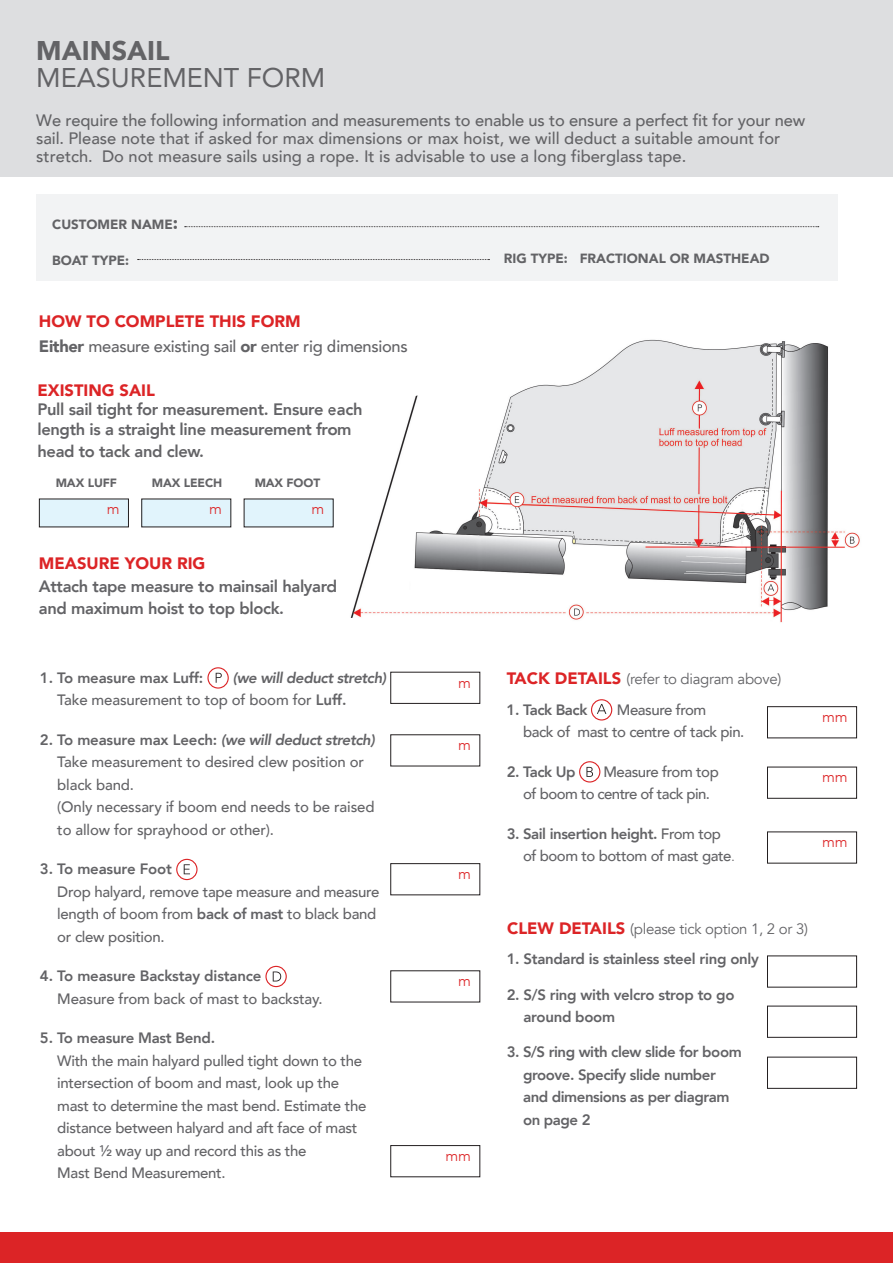
<style>
.page{position:relative;width:893px;height:1263px;background:#fff}
.page>*{position:absolute;margin:0;border:0;box-sizing:border-box;transform-origin:0 0}
.t1{font:27px "Avenir";color:#636366}
.t2{font:900 27px "Avenir";color:#636366}
.t3{font:500 16.5px/18px "Avenir";color:#636366}
.t4{font:800 16.5px/19.5px "Avenir";letter-spacing:-.02em;color:#636366}
.t5{font:900 16.5px "Avenir";color:#dc2426}
.t6{font:500 16.5px "Avenir";letter-spacing:-.02em;color:#636366}
.t7{font:500 15px/22.5px "Avenir";letter-spacing:-.02em;color:#636366}
.t8{font:800 15px/22.5px "Avenir";letter-spacing:-.02em;color:#636366}
.t9{font:15px "Avenir";letter-spacing:-.02em;color:#636366}
.t10{font:500 15px/22.5px "Avenir";letter-spacing:-.04em;color:#636366}
.t11{font:300 15px "Avenir";color:#dc2426}
.t12{font:900 13.35px "Avenir";color:#636366}
.t13{font:900 12px "Avenir";letter-spacing:-.01em;color:#636366}
.s1{font-size:18px}
.s2{font-weight:900}
.s3{font-weight:800;font-style:italic}
.s4{font-weight:800}
.s5{font-weight:900;font-size:16.5px;color:#dc2426}
.s6{font-weight:300}
</style>
<div class="page">
<div style="left:767px;top:706px;width:90px;height:32px;border:1px solid #231f20"></div>
<div style="left:767px;top:767px;width:90px;height:32px;border:1px solid #231f20"></div>
<div style="left:767px;top:1057px;width:90px;height:32px;border:1px solid #231f20"></div>
<div style="left:767px;top:1006px;width:90px;height:32px;border:1px solid #231f20"></div>
<div style="left:591px;top:699px;width:21px;height:21px;border:1px solid #dc2426;border-radius:50%"></div>
<svg style="left:597px;top:704px;width:9px;height:10px"></svg>
<div style="left:579px;top:761px;width:21px;height:21px;border:1px solid #dc2426;border-radius:50%"></div>
<svg style="left:586px;top:767px;width:7px;height:10px"></svg>
<div style="left:39px;top:499px;width:89px;height:28px;background:#e1f4fc"></div>
<div style="left:142px;top:499px;width:89px;height:28px;background:#e1f4fc"></div>
<div style="left:244px;top:499px;width:89px;height:28px;background:#e1f4fc"></div>
<div style="left:0;top:1232px;width:893px;height:31px;background:#dc2426"></div>
<div style="left:36px;top:194px;width:801px;height:87px;background:#f2f3f4"></div>
<svg style="left:185px;top:226px;width:634px;height:1px"></svg>
<svg style="left:138px;top:259px;width:351px;height:1px"></svg>
<div style="left:0;top:0;width:893px;height:176px;background:#dddee0"></div>
<div style="left:207px;top:667px;width:22px;height:22px;border:1px solid #dc2426;border-radius:50%"></div>
<svg style="left:216px;top:673px;width:6px;height:10px"></svg>
<div style="left:176px;top:859px;width:22px;height:21px;border:1px solid #dc2426;border-radius:50%"></div>
<svg style="left:184px;top:864px;width:6px;height:10px"></svg>
<div style="left:265px;top:966px;width:22px;height:21px;border:1px solid #dc2426;border-radius:50%"></div>
<svg style="left:273px;top:971px;width:8px;height:10px"></svg>
<div style="left:390px;top:672px;width:90px;height:32px;border:1px solid #231f20"></div>
<div style="left:390px;top:863px;width:90px;height:32px;border:1px solid #231f20"></div>
<div style="left:390px;top:1145px;width:90px;height:32px;border:1px solid #231f20"></div>
<img style="left:332px;top:339px;width:528px;height:284px">
<h1 class="t2" style="left:36px;top:27px;width:135px">MAINSAIL</h1>
<h1 class="t1" style="left:36px;top:56px;width:291px">MEASUREMENT FORM</h1>
<p class="t3" style="left:36px;top:110px;width:770px">We require the following information and measurements to enable us to ensure a perfect fit for your new sail. Please note that if asked for max dimensions or max hoist, we will deduct a suitable amount for stretch. Do not measure sails using a rope. It is advisable to use a long fiberglass tape.</p>
<p class="t12" style="left:52px;top:212px;width:127px">CUSTOMER NAME<span class="s1">:</span></p>
<p class="t12" style="left:52px;top:248px;width:78px">BOAT TYPE:</p>
<p class="t12" style="left:504px;top:247px;width:267px">RIG TYPE: FRACTIONAL OR MASTHEAD</p>
<p class="t5" style="left:39px;top:307px;width:263px">HOW TO COMPLETE THIS FORM</p>
<p class="t6" style="left:39px;top:332px;width:370px"><span class="s2">Either</span> measure existing sail <span class="s2">or</span> enter rig dimensions</p>
<p class="t5" style="left:37px;top:376px;width:119px">EXISTING SAIL</p>
<p class="t4" style="left:37px;top:400px;width:327px">Pull sail tight for measurement. Ensure each length is a straight line measurement from</p>
<p class="t4" style="left:37px;top:442px;width:168px">head to tack and clew.</p>
<p class="t13" style="left:56px;top:472px;width:63px">MAX LUFF</p>
<p class="t13" style="left:152px;top:472px;width:72px">MAX LEECH</p>
<p class="t13" style="left:255px;top:472px;width:67px">MAX FOOT</p>
<p class="t11" style="left:107px;top:500px;width:14px">m</p>
<p class="t11" style="left:209px;top:500px;width:14px">m</p>
<p class="t11" style="left:312px;top:500px;width:14px">m</p>
<p class="t5" style="left:39px;top:549px;width:168px">MEASURE YOUR RIG</p>
<p class="t4" style="left:39px;top:575px;width:299px;line-height:22.5px">Attach tape measure to mainsail halyard and maximum hoist to top block.</p>
<p class="t8" style="left:40px;top:666px;width:165px">1. To measure max Luff:</p>
<p class="t7" style="left:57px;top:665px;width:331px;text-indent:175px"><span class="s3">(we will deduct stretch)<br></span>Take measurement to top of boom for <span class="s4">Luff.</span></p>
<p class="t7" style="left:57px;top:727px;width:319px;text-indent:-17px"><span class="s4">2. To measure max Leech:</span> <span class="s3">(we will deduct stretch)<br></span>Take measurement to desired clew position or black band.<br>(Only necessary if boom end needs to be raised to allow for sprayhood or other).</p>
<p class="t8" style="left:40px;top:858px;width:134px">3. To measure Foot</p>
<p class="t7" style="left:57px;top:879px;width:324px">Drop halyard, remove tape measure and measure length of boom from <span class="s4">back of mast</span> to black band or clew position.</p>
<p class="t8" style="left:40px;top:965px;width:223px">4. To measure Backstay distance</p>
<p class="t7" style="left:57px;top:986px;width:267px">Measure from back of mast to backstay.</p>
<p class="t8" style="left:40px;top:1027px;width:177px">5. To measure Mast Bend.</p>
<p class="t7" style="left:57px;top:1048px;width:311px">With the main halyard pulled tight down to the intersection of boom and mast, look up the mast to determine the mast bend. Estimate the distance between halyard and aft face of mast about ½ way up and record this as the<br>Mast Bend Measurement.</p>
<p class="t11" style="left:458px;top:673px;width:14px">m</p>
<p class="t11" style="left:458px;top:736px;width:14px">m</p>
<p class="t11" style="left:458px;top:865px;width:14px">m</p>
<p class="t11" style="left:458px;top:972px;width:14px">m</p>
<p class="t11" style="left:445px;top:1147px;width:27px">mm</p>
<p class="t9" style="left:507px;top:669px;width:276px"><span class="s5">TACK DETAILS</span> (refer to diagram above)</p>
<p class="t8" style="left:507px;top:698px;width:82px">1. Tack Back</p>
<p class="t7" style="left:523px;top:697px;width:223px;text-indent:94px">Measure from<br>back of mast to centre of tack pin.</p>
<p class="t8" style="left:507px;top:760px;width:70px">2. Tack Up</p>
<p class="t10" style="left:523px;top:759px;width:197px;text-indent:80px">Measure from top of boom to centre of tack pin.</p>
<p class="t7" style="left:523px;top:821px;width:213px;text-indent:-16px"><span class="s4">3. Sail insertion height.</span> From top of boom to bottom of mast gate<span class="s6">.</span></p>
<p class="t11" style="left:822px;top:708px;width:27px">mm</p>
<p class="t11" style="left:822px;top:768px;width:27px">mm</p>
<p class="t11" style="left:822px;top:833px;width:27px">mm</p>
<p class="t9" style="left:507px;top:920px;width:302px"><span class="s5">CLEW DETAILS</span> (please tick option 1, 2 or 3)</p>
<p class="t8" style="left:507px;top:948px;width:254px">1. Standard is stainless steel ring only</p>
<p class="t8" style="left:523px;top:983px;width:212px;text-indent:-17px">2. S/S ring with velcro strop to go around boom</p>
<p class="t8" style="left:523px;top:1041px;width:220px;text-indent:-16px">3. S/S ring with clew slide for boom groove. Specify slide number and dimensions as per diagram on page 2</p>
</div>
